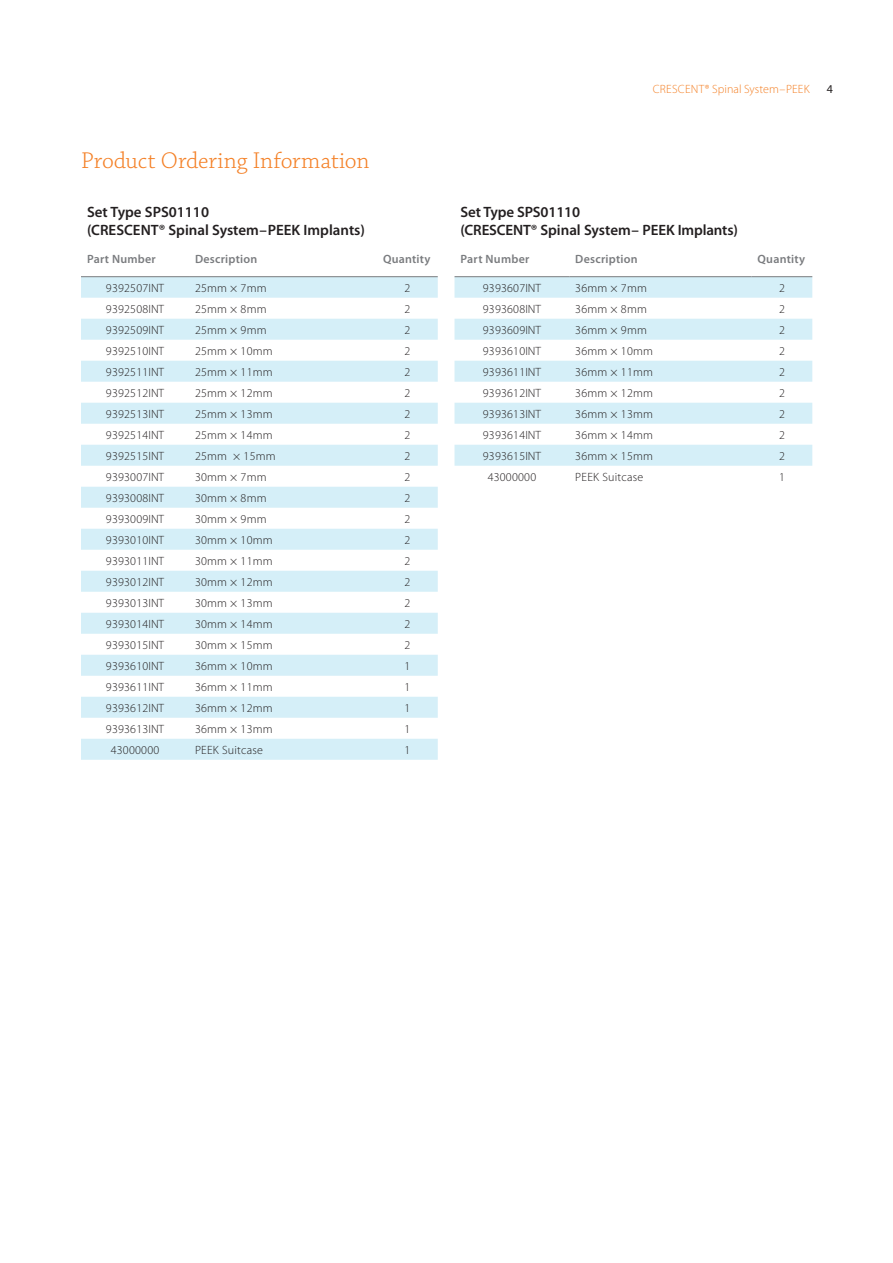
<style>
.page{position:relative;width:893px;height:1263px;background:#fff}
.page>*{position:absolute;margin:0;border:0;box-sizing:border-box;transform-origin:0 0}
.t1{font:300 24px "Chaparral Pro";color:#f48026}
.t2{font:600 15px/18px "Myriad Pro";color:#231f20}
.t3{font:300 12px "Myriad Pro";letter-spacing:.02em;color:#231f20}
.t4{font:600 12px "Myriad Pro";letter-spacing:.02em;color:#7a7c7f}
.t5{font:300 12px "Myriad Pro";letter-spacing:.015em;color:#f48026}
.t6{font:12px "Myriad Pro";color:#231f20}
</style>
<div class="page">
<svg style="left:81px;top:277px;width:357px;height:483px"></svg>
<hr style="left:81px;top:276px;width:108px;height:1px;background:#7a7c7f">
<hr style="left:189px;top:276px;width:188px;height:1px;background:#7a7c7f">
<hr style="left:377px;top:276px;width:61px;height:1px;background:#7a7c7f">
<svg style="left:454px;top:277px;width:358px;height:189px;fill:#d5eff8"></svg>
<hr style="left:454px;top:276px;width:115px;height:1px;background:#7a7c7f">
<hr style="left:569px;top:276px;width:183px;height:1px;background:#7a7c7f">
<hr style="left:752px;top:276px;width:60px;height:1px;background:#7a7c7f">
<h1 class="t1" style="left:81px;top:147px;width:290px">Product Ordering Information</h1>
<p class="t2" style="left:87px;top:202px;width:280px">Set Type SPS01110<br>(CRESCENT® Spinal System–PEEK Implants)</p>
<p class="t4" style="left:87px;top:252px;width:70px">Part Number</p>
<p class="t4" style="left:195px;top:252px;width:64px">Description</p>
<p class="t4" style="left:383px;top:252px;width:49px">Quantity</p>
<p class="t3" style="left:106px;top:281px;width:60px">9392507INT</p>
<p class="t3" style="left:195px;top:281px;width:73px">25mm × 7mm</p>
<p class="t3" style="left:404px;top:281px;width:7px">2</p>
<p class="t3" style="left:106px;top:302px;width:60px">9392508INT</p>
<p class="t3" style="left:195px;top:302px;width:73px">25mm × 8mm</p>
<p class="t3" style="left:404px;top:302px;width:7px">2</p>
<p class="t3" style="left:106px;top:323px;width:60px">9392509INT</p>
<p class="t3" style="left:195px;top:323px;width:73px">25mm × 9mm</p>
<p class="t3" style="left:404px;top:323px;width:7px">2</p>
<p class="t3" style="left:106px;top:344px;width:60px">9392510INT</p>
<p class="t3" style="left:195px;top:344px;width:79px">25mm × 10mm</p>
<p class="t3" style="left:404px;top:344px;width:7px">2</p>
<p class="t3" style="left:106px;top:365px;width:60px">9392511INT</p>
<p class="t3" style="left:195px;top:365px;width:79px">25mm × 11mm</p>
<p class="t3" style="left:404px;top:365px;width:7px">2</p>
<p class="t3" style="left:106px;top:386px;width:60px">9392512INT</p>
<p class="t3" style="left:195px;top:386px;width:79px">25mm × 12mm</p>
<p class="t3" style="left:404px;top:386px;width:7px">2</p>
<p class="t3" style="left:106px;top:407px;width:60px">9392513INT</p>
<p class="t3" style="left:195px;top:407px;width:79px">25mm × 13mm</p>
<p class="t3" style="left:404px;top:407px;width:7px">2</p>
<p class="t3" style="left:106px;top:428px;width:60px">9392514INT</p>
<p class="t3" style="left:195px;top:428px;width:79px">25mm × 14mm</p>
<p class="t3" style="left:404px;top:428px;width:7px">2</p>
<p class="t3" style="left:106px;top:449px;width:60px">9392515INT</p>
<p class="t3" style="left:195px;top:449px;width:82px">25mm × 15mm</p>
<p class="t3" style="left:404px;top:449px;width:7px">2</p>
<p class="t3" style="left:106px;top:470px;width:60px">9393007INT</p>
<p class="t3" style="left:195px;top:470px;width:73px">30mm × 7mm</p>
<p class="t3" style="left:404px;top:470px;width:7px">2</p>
<p class="t3" style="left:106px;top:491px;width:60px">9393008INT</p>
<p class="t3" style="left:195px;top:491px;width:73px">30mm × 8mm</p>
<p class="t3" style="left:404px;top:491px;width:7px">2</p>
<p class="t3" style="left:106px;top:512px;width:60px">9393009INT</p>
<p class="t3" style="left:195px;top:512px;width:73px">30mm × 9mm</p>
<p class="t3" style="left:404px;top:512px;width:7px">2</p>
<p class="t3" style="left:106px;top:533px;width:60px">9393010INT</p>
<p class="t3" style="left:195px;top:533px;width:79px">30mm × 10mm</p>
<p class="t3" style="left:404px;top:533px;width:7px">2</p>
<p class="t3" style="left:106px;top:554px;width:60px">9393011INT</p>
<p class="t3" style="left:195px;top:554px;width:79px">30mm × 11mm</p>
<p class="t3" style="left:404px;top:554px;width:7px">2</p>
<p class="t3" style="left:106px;top:575px;width:60px">9393012INT</p>
<p class="t3" style="left:195px;top:575px;width:79px">30mm × 12mm</p>
<p class="t3" style="left:404px;top:575px;width:7px">2</p>
<p class="t3" style="left:106px;top:596px;width:60px">9393013INT</p>
<p class="t3" style="left:195px;top:596px;width:79px">30mm × 13mm</p>
<p class="t3" style="left:404px;top:596px;width:7px">2</p>
<p class="t3" style="left:106px;top:617px;width:60px">9393014INT</p>
<p class="t3" style="left:195px;top:617px;width:79px">30mm × 14mm</p>
<p class="t3" style="left:404px;top:617px;width:7px">2</p>
<p class="t3" style="left:106px;top:638px;width:60px">9393015INT</p>
<p class="t3" style="left:195px;top:638px;width:79px">30mm × 15mm</p>
<p class="t3" style="left:404px;top:638px;width:7px">2</p>
<p class="t3" style="left:106px;top:659px;width:60px">9393610INT</p>
<p class="t3" style="left:195px;top:659px;width:79px">36mm × 10mm</p>
<p class="t3" style="left:404px;top:659px;width:7px">1</p>
<p class="t3" style="left:106px;top:680px;width:60px">9393611INT</p>
<p class="t3" style="left:195px;top:680px;width:79px">36mm × 11mm</p>
<p class="t3" style="left:404px;top:680px;width:7px">1</p>
<p class="t3" style="left:106px;top:701px;width:60px">9393612INT</p>
<p class="t3" style="left:195px;top:701px;width:79px">36mm × 12mm</p>
<p class="t3" style="left:404px;top:701px;width:7px">1</p>
<p class="t3" style="left:106px;top:722px;width:60px">9393613INT</p>
<p class="t3" style="left:195px;top:722px;width:79px">36mm × 13mm</p>
<p class="t3" style="left:404px;top:722px;width:7px">1</p>
<p class="t3" style="left:111px;top:743px;width:50px">43000000</p>
<p class="t3" style="left:195px;top:743px;width:69px">PEEK Suitcase</p>
<p class="t3" style="left:404px;top:743px;width:7px">1</p>
<p class="t5" style="left:653px;top:82px;width:159px">CRESCENT® Spinal System–PEEK</p>
<p class="t6" style="left:827px;top:81px;width:8px">4</p>
<p class="t2" style="left:460px;top:202px;width:279px">Set Type SPS01110<br>(CRESCENT® Spinal System– PEEK Implants)</p>
<p class="t4" style="left:460px;top:252px;width:70px">Part Number</p>
<p class="t4" style="left:575px;top:252px;width:64px">Description</p>
<p class="t4" style="left:758px;top:252px;width:49px">Quantity</p>
<p class="t3" style="left:483px;top:281px;width:60px">9393607INT</p>
<p class="t3" style="left:575px;top:281px;width:73px">36mm × 7mm</p>
<p class="t3" style="left:779px;top:281px;width:7px">2</p>
<p class="t3" style="left:483px;top:302px;width:60px">9393608INT</p>
<p class="t3" style="left:575px;top:302px;width:73px">36mm × 8mm</p>
<p class="t3" style="left:779px;top:302px;width:7px">2</p>
<p class="t3" style="left:483px;top:323px;width:60px">9393609INT</p>
<p class="t3" style="left:575px;top:323px;width:73px">36mm × 9mm</p>
<p class="t3" style="left:779px;top:323px;width:7px">2</p>
<p class="t3" style="left:483px;top:344px;width:60px">9393610INT</p>
<p class="t3" style="left:575px;top:344px;width:79px">36mm × 10mm</p>
<p class="t3" style="left:779px;top:344px;width:7px">2</p>
<p class="t3" style="left:483px;top:365px;width:60px">9393611INT</p>
<p class="t3" style="left:575px;top:365px;width:79px">36mm × 11mm</p>
<p class="t3" style="left:779px;top:365px;width:7px">2</p>
<p class="t3" style="left:483px;top:386px;width:60px">9393612INT</p>
<p class="t3" style="left:575px;top:386px;width:79px">36mm × 12mm</p>
<p class="t3" style="left:779px;top:386px;width:7px">2</p>
<p class="t3" style="left:483px;top:407px;width:60px">9393613INT</p>
<p class="t3" style="left:575px;top:407px;width:79px">36mm × 13mm</p>
<p class="t3" style="left:779px;top:407px;width:7px">2</p>
<p class="t3" style="left:483px;top:428px;width:60px">9393614INT</p>
<p class="t3" style="left:575px;top:428px;width:79px">36mm × 14mm</p>
<p class="t3" style="left:779px;top:428px;width:7px">2</p>
<p class="t3" style="left:483px;top:449px;width:60px">9393615INT</p>
<p class="t3" style="left:575px;top:449px;width:79px">36mm × 15mm</p>
<p class="t3" style="left:779px;top:449px;width:7px">2</p>
<p class="t3" style="left:488px;top:470px;width:50px">43000000</p>
<p class="t3" style="left:575px;top:470px;width:69px">PEEK Suitcase</p>
<p class="t3" style="left:779px;top:470px;width:7px">1</p>
</div>
